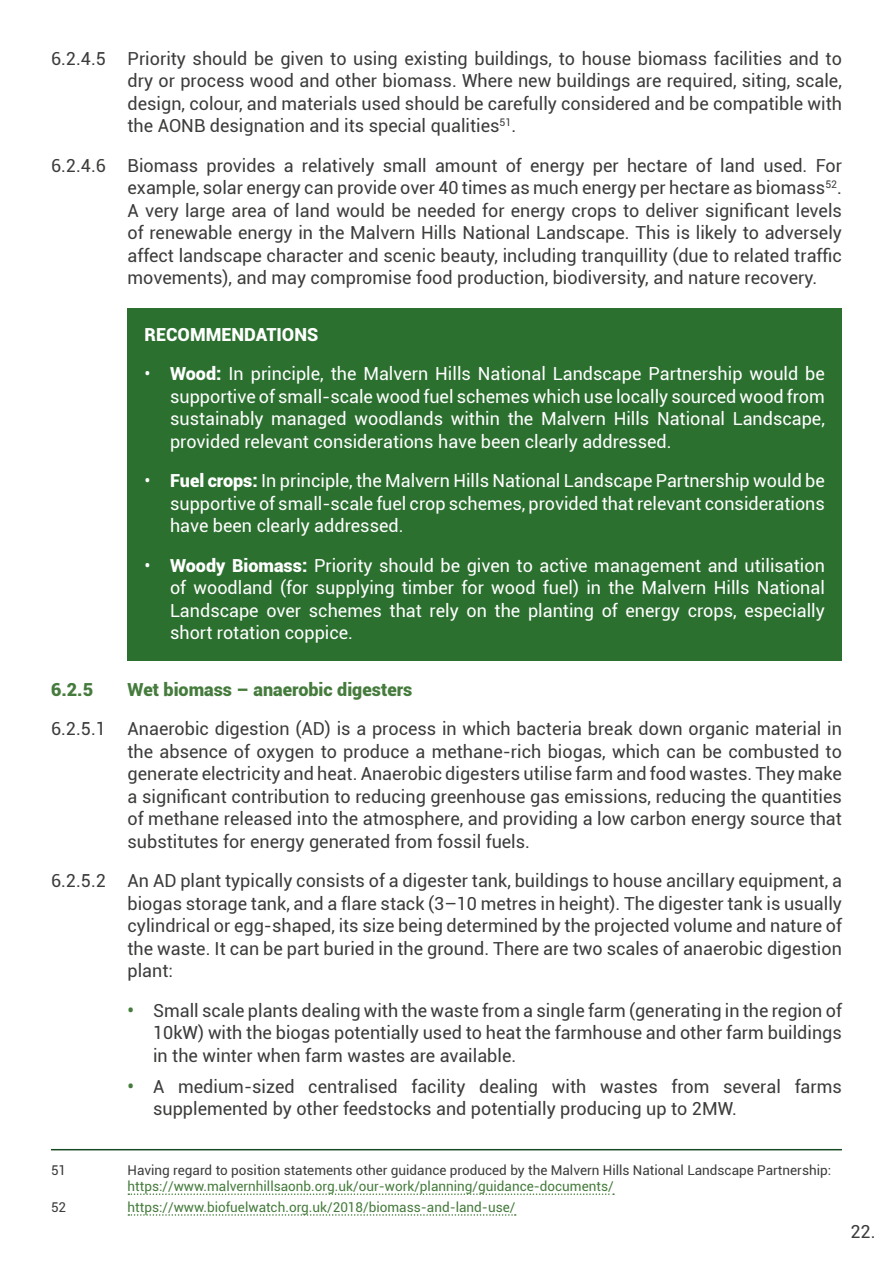
<style>
.page{position:relative;width:893px;height:1263px;background:#fff}
.page>*{position:absolute;margin:0;border:0;box-sizing:border-box;transform-origin:0 0}
.Non_Numbered_Paragraph__p{font:18px/22.5px "Roboto";color:#3c3c3b;text-align:justify}
.Green_Box_Paragraph_Bullet_Points__p{font:18px/22.5px "Roboto";color:#fff;text-align:justify}
.Section_Sub_Title__H4{font:900 18px "Roboto";color:#457b3c}
.Green_Box_Title__H3{font:900 18px "Roboto";color:#fff}
.Footnotes{font:13.5px/16.5px "Roboto";color:#3c3c3b}
.Footnotes-2{font:13.5px "Roboto";color:#457b3c}
.s1{font-weight:900}
.s2{font-weight:700;color:#457b3c}
.s3{color:#457b3c}
</style>
<div class="page">
<div style="left:128px;top:308px;width:714px;height:54px;background:#2c7030"></div>
<div style="left:128px;top:347px;width:714px;height:122px;background:#2c7030"></div>
<div style="left:128px;top:454px;width:714px;height:100px;background:#2c7030"></div>
<div style="left:128px;top:539px;width:714px;height:122px;background:#2c7030"></div>
<hr style="left:51px;top:1149px;width:791px;height:1px;background:#154a22">
<svg style="left:128px;top:1193px;width:486px;height:2px"></svg>
<svg style="left:128px;top:1214px;width:388px;height:2px"></svg>
<p class="Non_Numbered_Paragraph__p" style="left:128px;top:46px;width:716px;text-indent:-77px">6.2.4.5 Priority should be given to using existing buildings, to house biomass facilities and to dry or process wood and other biomass. Where new buildings are required, siting, scale, design, colour, and materials used should be carefully considered and be compatible with the AONB designation and its special qualities<sup>51</sup>.</p>
<p class="Non_Numbered_Paragraph__p" style="left:128px;top:153px;width:716px;text-indent:-77px">6.2.4.6 Biomass provides a relatively small amount of energy per hectare of land used. For example, solar energy can provide over 40 times as much energy per hectare as biomass<sup>52</sup>.<br>A very large area of land would be needed for energy crops to deliver significant levels of renewable energy in the Malvern Hills National Landscape. This is likely to adversely affect landscape character and scenic beauty, including tranquillity (due to related traffic movements), and may compromise food production, biodiversity, and nature recovery.</p>
<h3 class="Green_Box_Title__H3" style="left:145px;top:321px;width:175px">RECOMMENDATIONS</h3>
<p class="Green_Box_Paragraph_Bullet_Points__p" style="left:170px;top:362px;width:656px;text-indent:-26px">• <span class="s1">Wood:</span> In principle, the Malvern Hills National Landscape Partnership would be supportive of small-scale wood fuel schemes which use locally sourced wood from sustainably managed woodlands within the Malvern Hills National Landscape, provided relevant considerations have been clearly addressed.</p>
<p class="Green_Box_Paragraph_Bullet_Points__p" style="left:170px;top:469px;width:656px;text-indent:-26px">• <span class="s1">Fuel crops:</span> In principle, the Malvern Hills National Landscape Partnership would be supportive of small-scale fuel crop schemes, provided that relevant considerations have been clearly addressed.</p>
<p class="Green_Box_Paragraph_Bullet_Points__p" style="left:170px;top:553px;width:656px;text-indent:-26px">• <span class="s1">Woody Biomass:</span> Priority should be given to active management and utilisation of woodland (for supplying timber for wood fuel) in the Malvern Hills National Landscape over schemes that rely on the planting of energy crops, especially short rotation coppice.</p>
<h4 class="Section_Sub_Title__H4" style="left:51px;top:676px;width:44px">6.2.5</h4>
<h4 class="Section_Sub_Title__H4" style="left:128px;top:676px;width:286px">Wet biomass – anaerobic digesters</h4>
<p class="Non_Numbered_Paragraph__p" style="left:128px;top:717px;width:716px;text-indent:-77px">6.2.5.1 Anaerobic digestion (AD) is a process in which bacteria break down organic material in the absence of oxygen to produce a methane-rich biogas, which can be combusted to generate electricity and heat. Anaerobic digesters utilise farm and food wastes. They make a significant contribution to reducing greenhouse gas emissions, reducing the quantities of methane released into the atmosphere, and providing a low carbon energy source that substitutes for energy generated from fossil fuels.</p>
<p class="Non_Numbered_Paragraph__p" style="left:128px;top:869px;width:716px;text-indent:-77px">6.2.5.2 An AD plant typically consists of a digester tank, buildings to house ancillary equipment, a biogas storage tank, and a flare stack (3–10 metres in height). The digester tank is usually cylindrical or egg-shaped, its size being determined by the projected volume and nature of the waste. It can be part buried in the ground. There are two scales of anaerobic digestion plant:</p>
<p class="Non_Numbered_Paragraph__p" style="left:153px;top:998px;width:690px;text-indent:-26px"><span class="s2">•</span> Small scale plants dealing with the waste from a single farm (generating in the region of 10kW) with the biogas potentially used to heat the farmhouse and other farm buildings in the winter when farm wastes are available.</p>
<p class="Non_Numbered_Paragraph__p" style="left:153px;top:1074px;width:690px;text-indent:-26px"><span class="s2">•</span> A medium-sized centralised facility dealing with wastes from several farms supplemented by other feedstocks and potentially producing up to 2MW.</p>
<p class="Footnotes" style="left:51px;top:1161px;width:17px">51</p>
<p class="Footnotes" style="left:128px;top:1161px;width:705px">Having regard to position statements other guidance produced by the Malvern Hills National Landscape Partnership: <span class="s3">https://www.malvernhillsaonb.org.uk/our-work/planning/guidance-documents/</span></p>
<p class="Footnotes" style="left:51px;top:1198px;width:17px">52</p>
<p class="Footnotes-2" style="left:128px;top:1198px;width:389px">https://www.biofuelwatch.org.uk/2018/biomass-and-land-use/</p>
<p class="Non_Numbered_Paragraph__p" style="left:850px;top:1220px;width:27px">22.</p>
</div>
